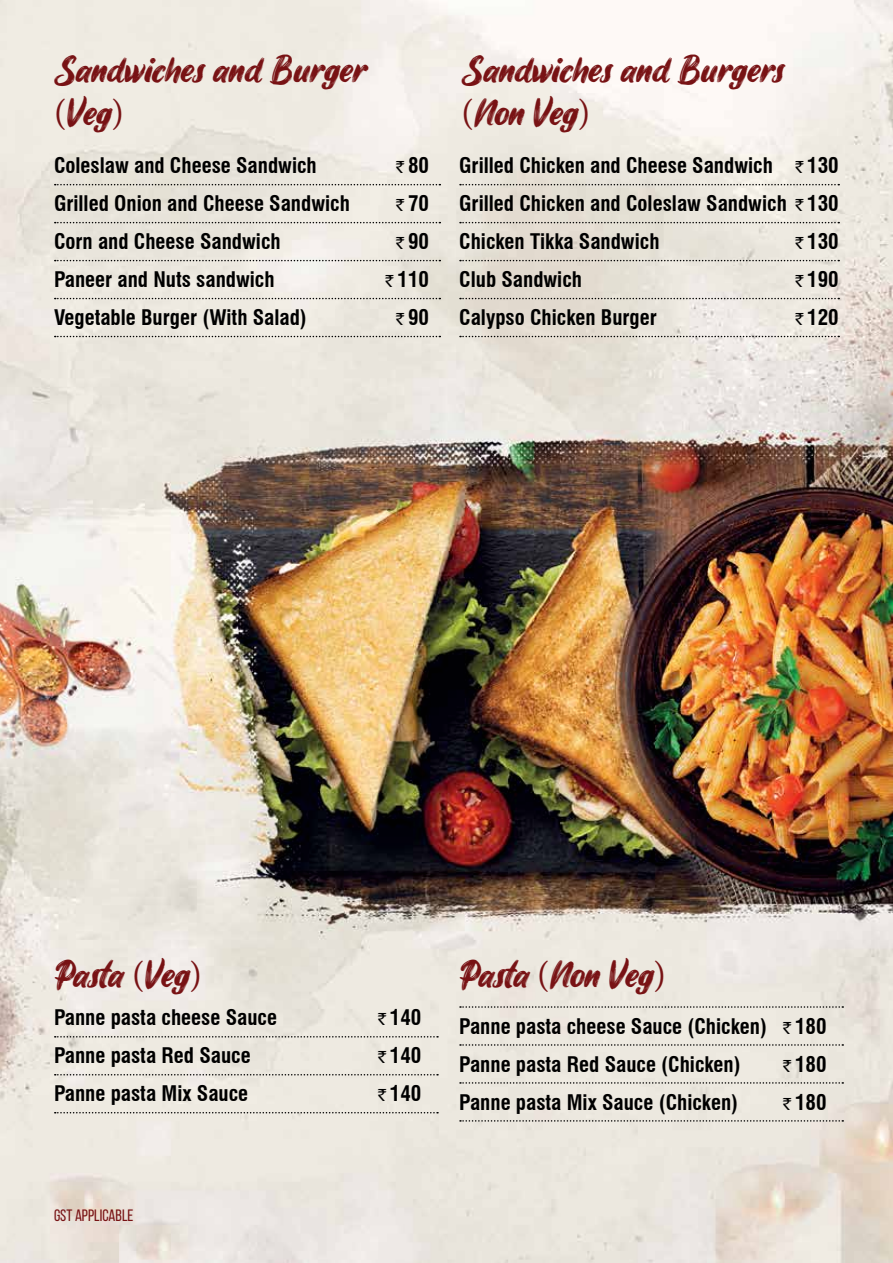
<style>
.page{position:relative;width:893px;height:1263px;background:#fff}
.page>*{position:absolute;margin:0;border:0;box-sizing:border-box;transform-origin:0 0}
.t1{font:36px/43.2px "James Stroker";color:#781214}
.t2{font:700 condensed 21px/38px "Swiss 721 BT";color:#000;text-align:justify}
.t3{font:16.5px "Bebas Neue";color:#781214}
.s1{font-family:"Minion Pro"}
.s2{font-family:"Indian Rupee";font-weight:400;font-stretch:normal;font-size:16.5px}
</style>
<div class="page">
<img style="left:0;top:0;width:893px;height:1263px">
<svg style="left:55px;top:184px;width:385px;height:1px"></svg>
<svg style="left:55px;top:222px;width:385px;height:1px"></svg>
<svg style="left:55px;top:260px;width:385px;height:1px"></svg>
<svg style="left:55px;top:298px;width:385px;height:1px"></svg>
<svg style="left:55px;top:336px;width:385px;height:1px"></svg>
<svg style="left:460px;top:184px;width:379px;height:1px"></svg>
<svg style="left:460px;top:222px;width:379px;height:1px"></svg>
<svg style="left:460px;top:260px;width:379px;height:1px"></svg>
<svg style="left:460px;top:298px;width:379px;height:1px"></svg>
<svg style="left:460px;top:336px;width:379px;height:1px"></svg>
<svg style="left:55px;top:1036px;width:383px;height:1px"></svg>
<svg style="left:55px;top:1074px;width:383px;height:1px"></svg>
<svg style="left:55px;top:1112px;width:383px;height:1px"></svg>
<svg style="left:460px;top:1006px;width:383px;height:2px"></svg>
<svg style="left:460px;top:1044px;width:383px;height:2px"></svg>
<svg style="left:460px;top:1082px;width:383px;height:2px"></svg>
<svg style="left:460px;top:1120px;width:383px;height:2px"></svg>
<h1 class="t1" style="left:54px;top:51px;width:314px">Sandwiches and Burger <span class="s1">(</span>Veg<span class="s1">)</span></h1>
<p class="t2" style="left:54px;top:147px;width:264px">Coleslaw and Cheese Sandwich</p>
<p class="t2" style="left:396px;top:147px;width:36px"><span class="s2">`</span>8 0</p>
<p class="t2" style="left:54px;top:185px;width:297px">Grilled Onion and Cheese Sandwich</p>
<p class="t2" style="left:396px;top:185px;width:36px"><span class="s2">`</span>7 0</p>
<p class="t2" style="left:54px;top:223px;width:228px">Corn and Cheese Sandwich</p>
<p class="t2" style="left:396px;top:223px;width:36px"><span class="s2">`</span>9 0</p>
<p class="t2" style="left:54px;top:261px;width:222px">Paneer and Nuts sandwich</p>
<p class="t2" style="left:386px;top:261px;width:45px"><span class="s2">`</span>110</p>
<p class="t2" style="left:54px;top:298px;width:254px">Vegetable Burger (With Salad)</p>
<p class="t2" style="left:396px;top:299px;width:36px"><span class="s2">`</span>9 0</p>
<h1 class="t1" style="left:462px;top:51px;width:323px">Sandwiches and Burgers <span class="s1">(</span>Non Veg<span class="s1">)</span></h1>
<p class="t2" style="left:459px;top:147px;width:381px">Grilled Chicken and Cheese Sandwich <span class="s2">`</span>130<br>Grilled Chicken and Coleslaw Sandwich <span class="s2">`</span>130<br>Chicken Tikka Sandwich</p>
<p class="t2" style="left:795px;top:223px;width:45px"><span class="s2">`</span>130</p>
<p class="t2" style="left:459px;top:261px;width:124px">Club Sandwich</p>
<p class="t2" style="left:795px;top:261px;width:45px"><span class="s2">`</span>190</p>
<p class="t2" style="left:459px;top:298px;width:199px">Calypso Chicken Burger</p>
<p class="t2" style="left:795px;top:299px;width:45px"><span class="s2">`</span>120</p>
<h1 class="t1" style="left:54px;top:956px;width:149px">Pasta <span class="s1">(</span>Veg<span class="s1">)</span></h1>
<p class="t2" style="left:54px;top:999px;width:225px">Panne pasta cheese Sauce</p>
<p class="t2" style="left:378px;top:999px;width:45px"><span class="s2">`</span>140</p>
<p class="t2" style="left:54px;top:1037px;width:198px">Panne pasta Red Sauce</p>
<p class="t2" style="left:378px;top:1037px;width:45px"><span class="s2">`</span>140</p>
<p class="t2" style="left:54px;top:1075px;width:196px">Panne pasta Mix Sauce</p>
<p class="t2" style="left:378px;top:1075px;width:45px"><span class="s2">`</span>140</p>
<p class="t3" style="left:54px;top:1207px;width:81px">GST APPLICABLE</p>
<h1 class="t1" style="left:459px;top:956px;width:208px">Pasta <span class="s1">(</span>Non Veg<span class="s1">)</span></h1>
<p class="t2" style="left:459px;top:1007px;width:369px">Panne pasta cheese Sauce (Chicken) <span class="s2">`</span>180<br>Panne pasta Red Sauce (Chicken)</p>
<p class="t2" style="left:783px;top:1045px;width:45px"><span class="s2">`</span>180</p>
<p class="t2" style="left:459px;top:1083px;width:280px">Panne pasta Mix Sauce (Chicken)</p>
<p class="t2" style="left:783px;top:1083px;width:45px"><span class="s2">`</span>180</p>
</div>
